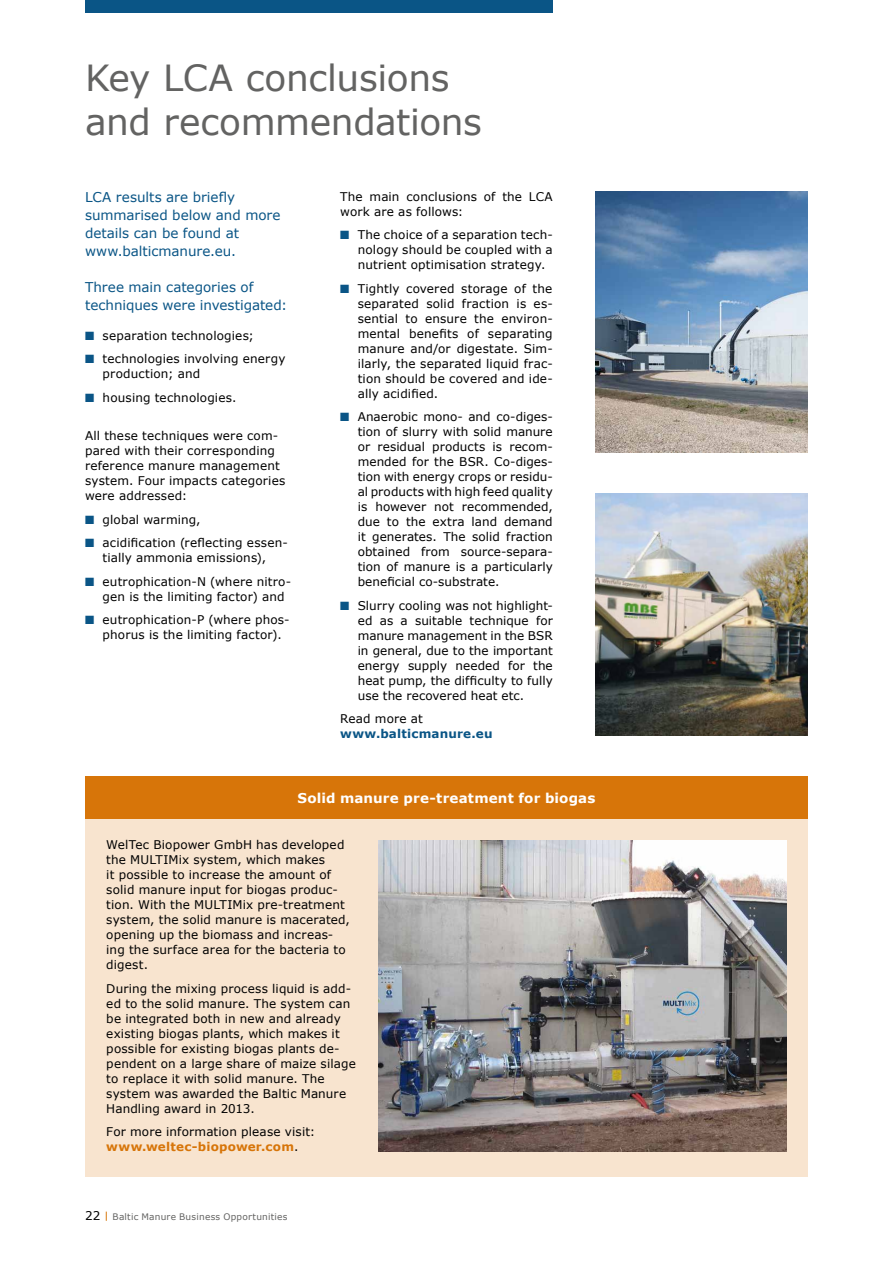
<style>
.page{position:relative;width:893px;height:1263px;background:#fff}
.page>*{position:absolute;margin:0;border:0;box-sizing:border-box;transform-origin:0 0}
.t1{font:36px/43.2px "Verdana";letter-spacing:-.01em;color:#636362}
.t2{font:13.5px/18px "Verdana";color:#0a5586}
.t3{font:700 13.5px "Verdana";letter-spacing:.01em;color:#fff}
.t4{font:12px/15px "Verdana";letter-spacing:.01em;color:#000}
.t5{font:700 12px "Verdana";letter-spacing:.015em;color:#0a5586}
.t6{font:9px "Verdana";letter-spacing:.025em;color:#636362}
.s1{color:#0a5586}
.s2{font-weight:700;color:#d77509}
.s3{font-size:12px;color:#000}
</style>
<div class="page">
<div style="left:85px;top:0;width:468px;height:13px;background:#0a5586"></div>
<div style="left:85px;top:819px;width:723px;height:358px;background:#f8e4cf"></div>
<div style="left:85px;top:776px;width:723px;height:43px;background:#d77509"></div>
<img style="left:378px;top:840px;width:409px;height:311px">
<img style="left:595px;top:191px;width:213px;height:261px">
<img style="left:595px;top:493px;width:213px;height:243px">
<h1 class="t1" style="left:85px;top:56px;width:398px">Key LCA conclusions and recommendations</h1>
<p class="t2" style="left:85px;top:188px;width:197px">LCA results are briefly summarised below and more details can be found at www.balticmanure.eu.</p>
<p class="t2" style="left:85px;top:278px;width:204px">Three main categories of techniques were investigated:</p>
<p class="t4" style="left:85px;top:328px;width:170px"><span class="s1">■</span> separation technologies;</p>
<p class="t4" style="left:103px;top:351px;width:184px;text-indent:-18px"><span class="s1">■</span> technologies involving energy production; and</p>
<p class="t4" style="left:85px;top:390px;width:153px"><span class="s1">■</span> housing technologies.</p>
<p class="t4" style="left:85px;top:428px;width:202px">All these techniques were com&shy;pared with their corresponding reference manure management system. Four impacts categories were addressed:</p>
<p class="t4" style="left:85px;top:512px;width:117px"><span class="s1">■</span> global warming,</p>
<p class="t4" style="left:85px;top:535px;width:204px;text-align:center"><span class="s1">■</span> acidification (reflecting essen&shy;tially ammonia emissions),</p>
<p class="t4" style="left:103px;top:574px;width:190px;text-indent:-18px"><span class="s1">■</span> eutrophication-N (where nitro&shy;gen is the limiting factor) and</p>
<p class="t4" style="left:103px;top:612px;width:189px;text-indent:-18px"><span class="s1">■</span> eutrophication-P (where phos&shy;phorus is the limiting factor).</p>
<p class="t4" style="left:340px;top:189px;width:214px">The main conclusions of the LCA work are as follows:</p>
<p class="t4" style="left:358px;top:227px;width:197px;text-align:justify;text-indent:-18px"><span class="s1">■</span> The choice of a separation tech&shy;nology should be coupled with a nutrient optimisation strategy.</p>
<p class="t4" style="left:358px;top:281px;width:197px;text-align:justify;text-indent:-18px"><span class="s1">■</span> Tightly covered storage of the separated solid fraction is es&shy;sential to ensure the environ&shy;mental benefits of separating manure and/or digestate. Sim&shy;ilarly, the separated liquid frac&shy;tion should be covered and ide&shy;ally acidified.</p>
<p class="t4" style="left:358px;top:409px;width:197px;text-align:justify;text-indent:-18px"><span class="s1">■</span> Anaerobic mono- and co-diges&shy;tion of slurry with solid manure or residual products is recom&shy;mended for the BSR. Co-diges&shy;tion with energy crops or residu&shy;al products with high feed quality is however not recommended, due to the extra land demand it generates. The solid fraction obtained from source-separa&shy;tion of manure is a particularly beneficial co-substrate.</p>
<p class="t4" style="left:358px;top:598px;width:197px;text-align:justify;text-indent:-18px"><span class="s1">■</span> Slurry cooling was not highlight&shy;ed as a suitable technique for manure management in the BSR in general, due to the important energy supply needed for the heat pump, the difficulty to fully use the recovered heat etc.</p>
<p class="t4" style="left:340px;top:711px;width:84px">Read more at</p>
<p class="t5" style="left:340px;top:725px;width:154px">www.balticmanure.eu</p>
<p class="t3" style="left:297px;top:788px;width:300px">Solid manure pre-treatment for biogas</p>
<p class="t4" style="left:106px;top:837px;width:245px">WelTec Biopower GmbH has developed the MULTIMix system, which makes<br>it possible to increase the amount of solid manure input for biogas produc&shy;tion. With the MULTIMix pre-treatment system, the solid manure is macerated, opening up the biomass and increas&shy;ing the surface area for the bacteria to digest.</p>
<p class="t4" style="left:106px;top:981px;width:251px">During the mixing process liquid is add&shy;ed to the solid manure. The system can be integrated both in new and already existing biogas plants, which makes it possible for existing biogas plants de&shy;pendent on a large share of maize silage to replace it with solid manure. The system was awarded the Baltic Manure Handling award in 2013.</p>
<p class="t4" style="left:106px;top:1124px;width:211px">For more information please visit: <span class="s2">www.weltec-biopower.com</span>.</p>
<p class="t6" style="left:85px;top:1210px;width:204px"><span class="s3">22</span> <sup>|</sup> Baltic Manure Business Opportunities</p>
</div>
